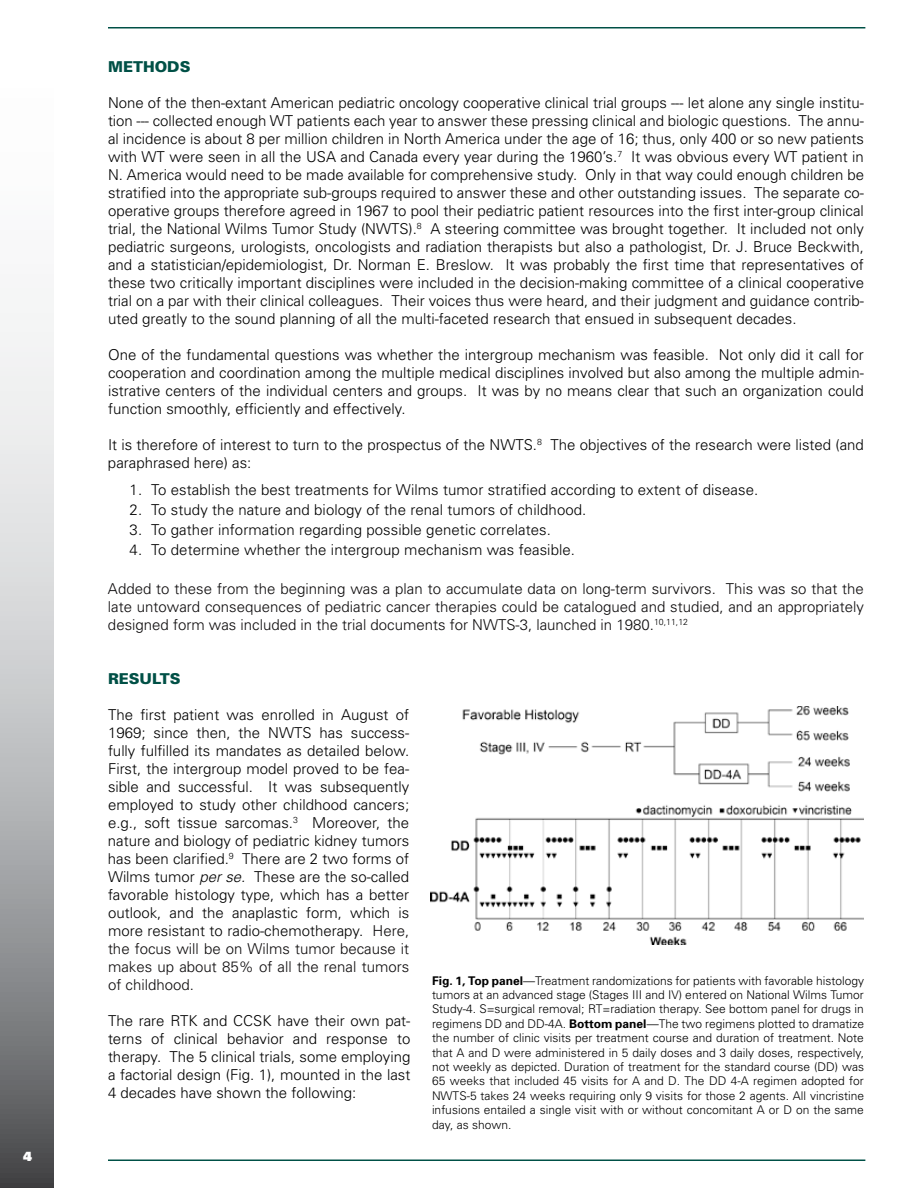
<style>
.page{position:relative;width:918px;height:1188px;background:#fff}
.page>*{position:absolute;margin:0;border:0;box-sizing:border-box;transform-origin:0 0}
.t1{font:300 15px/18px "Univers";color:#000;text-align:justify}
.t2{font:300 15px/18px "Univers";color:#0d0b0c;text-align:justify}
.t3{font:900 15px "Univers";color:#005046}
.t4{font:900 12.75px "Univers";color:#fff}
.t5{font:300 12px/14.4px "Univers";color:#000;text-align:justify}
.s1{font-style:italic}
.s2{color:#0d0b0c}
.s3{font-weight:700}
</style>
<div class="page">
<svg style="left:0;top:313px;width:54px;height:875px;background:#b3b4b6"></svg>
<hr style="left:108px;top:1160px;width:757px;height:1px;background:#005046">
<hr style="left:108px;top:27px;width:757px;height:1px;background:#005046">
<img style="left:431px;top:706px;width:432px;height:239px">
<p class="t4" style="left:23px;top:1148px;width:10px">4</p>
<p class="t3" style="left:108px;top:57px;width:83px">METHODS</p>
<p class="t1" style="left:108px;top:94px;width:758px">None of the then-extant American pediatric oncology cooperative clinical trial groups --- let alone any single institu&shy;tion --- collected enough WT patients each year to answer these pressing clinical and biologic questions. The annu&shy;al incidence is about 8 per million children in North America under the age of 16; thus, only 400 or so new patients with WT were seen in all the USA and Canada every year during the 1960’s.<sup>7</sup> It was obvious every WT patient in N. America would need to be made available for comprehensive study. Only in that way could enough children be stratified into the appropriate sub-groups required to answer these and other outstanding issues. The separate co&shy;operative groups therefore agreed in 1967 to pool their pediatric patient resources into the first inter-group clinical trial, the National Wilms Tumor Study (NWTS).<sup>8</sup> A steering committee was brought together. It included not only pediatric surgeons, urologists, oncologists and radiation therapists but also a pathologist, Dr. J. Bruce Beckwith, and a statistician/epidemiologist, Dr. Norman E. Breslow. It was probably the first time that representatives of these two critically important disciplines were included in the decision-making committee of a clinical cooperative trial on a par with their clinical colleagues. Their voices thus were heard, and their judgment and guidance contrib&shy;uted greatly to the sound planning of all the multi-faceted research that ensued in subsequent decades.</p>
<p class="t1" style="left:108px;top:346px;width:757px">One of the fundamental questions was whether the intergroup mechanism was feasible. Not only did it call for cooperation and coordination among the multiple medical disciplines involved but also among the multiple admin&shy;istrative centers of the individual centers and groups. It was by no means clear that such an organization could function smoothly, efficiently and effectively.</p>
<p class="t1" style="left:108px;top:436px;width:757px">It is therefore of interest to turn to the prospectus of the NWTS.<sup>8</sup> The objectives of the research were listed (and paraphrased here) as:</p>
<p class="t1" style="left:130px;top:481px;width:630px">1. To establish the best treatments for Wilms tumor stratified according to extent of disease.</p>
<p class="t1" style="left:130px;top:501px;width:458px">2. To study the nature and biology of the renal tumors of childhood.</p>
<p class="t1" style="left:130px;top:521px;width:423px">3. To gather information regarding possible genetic correlates.</p>
<p class="t1" style="left:130px;top:541px;width:447px">4. To determine whether the intergroup mechanism was feasible.</p>
<p class="t2" style="left:108px;top:580px;width:757px">Added to these from the beginning was a plan to accumulate data on long-term survivors. This was so that the late untoward consequences of pediatric cancer therapies could be catalogued and studied, and an appropriately designed form was included in the trial documents for NWTS-3, launched in 1980.<sup>10,11,12</sup></p>
<p class="t3" style="left:108px;top:669px;width:55px">RESULTS</p>
<p class="t1" style="left:108px;top:706px;width:303px">The first patient was enrolled in August of 1969; since then, the NWTS has success&shy;fully fulfilled its mandates as detailed below.<br>First, the intergroup model proved to be fea&shy;sible and successful. It was subsequently employed to study other childhood cancers; e.g., soft tissue sarcomas.<sup>3</sup> Moreover, the nature and biology of pediatric kidney tumors has been clarified.<sup>9</sup> There are 2 two forms of Wilms tumor <span class="s1">per se.</span> These are the so-called favorable histology type, which has a better outlook, and the anaplastic form, which is more resistant to radio-chemotherapy. <span class="s2">Here, the focus will be on Wilms tumor because it makes up about 85% of all the renal tumors of childhood.</span></p>
<p class="t1" style="left:108px;top:1012px;width:304px">The rare RTK and CCSK have their own pat&shy;terns of clinical behavior and response to therapy. The 5 clinical trials, some employing a factorial design (Fig. 1), mounted in the last 4 decades have shown the following:</p>
<p class="t5" style="left:432px;top:973px;width:434px"><span class="s3">Fig. 1, Top panel</span>—Treatment randomizations for patients with favorable histology tumors at an advanced stage (Stages III and IV) entered on National Wilms Tumor Study-4. S=surgical removal; RT=radiation therapy. See bottom panel for drugs in regimens DD and DD-4A. <span class="s3">Bottom panel</span>—The two regimens plotted to dramatize the number of clinic visits per treatment course and duration of treatment. Note that A and D were administered in 5 daily doses and 3 daily doses, respectively, not weekly as depicted. Duration of treatment for the standard course (DD) was 65 weeks that included 45 visits for A and D. The DD 4-A regimen adopted for NWTS-5 takes 24 weeks requiring only 9 visits for those 2 agents. All vincristine infusions entailed a single visit with or without concomitant A or D on the same day, as shown.</p>
</div>
